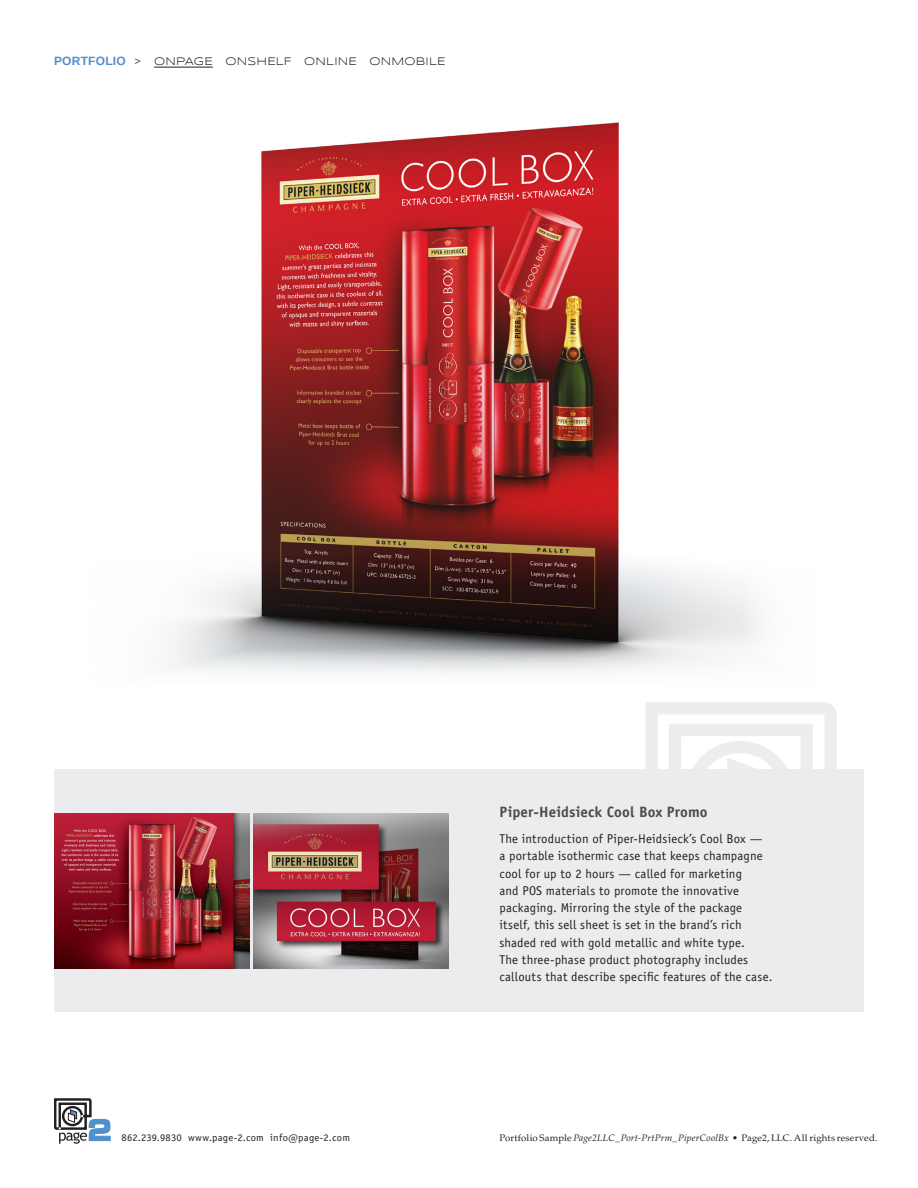
<style>
.page{position:relative;width:918px;height:1188px;background:#fff}
.page>*{position:absolute;margin:0;border:0;box-sizing:border-box;transform-origin:0 0}
.PG2_Head{font:700 15px "Officina Sans Std";letter-spacing:.005em;color:#4b4c4d}
.PG2_Body{font:12.75px/17.2px "Officina Sans Std";letter-spacing:.015em;color:#231f20}
.t1{font:11.25px "Syncopate";letter-spacing:.015em;color:#231f20}
.t2{font:10.2px "Officina Sans Std";letter-spacing:.02em;color:#231f20;scale:1.05 1}
.t3{font:9.3px "Palatino LT Std";letter-spacing:.01em;color:#231f20}
.s1{font-family:"Arimo";font-weight:700;font-size:12px;color:#5090cc}
.s2{font-style:italic}
</style>
<div class="page">
<svg style="left:646px;top:702px;width:191px;height:68px"></svg>
<div style="left:54px;top:770px;width:810px;height:242px;background:#ececee"></div>
<svg style="left:54px;top:1098px;width:56px;height:46px"></svg>
<img style="left:253px;top:813px;width:196px;height:156px">
<img style="left:54px;top:813px;width:196px;height:156px">
<hr style="left:154px;top:67px;width:59px;height:1px;background:#231f20">
<img style="left:167px;top:122px;width:596px;height:552px">
<p class="t1" style="left:54px;top:55px;width:393px"><span class="s1">PORTFOLIO</span> &gt; ONPAGE ONSHELF ONLINE ONMOBILE</p>
<p class="PG2_Head" style="left:500px;top:802px;width:210px">Piper-Heidsieck Cool Box Promo</p>
<p class="PG2_Body" style="left:500px;top:830px;width:275px">The introduction of Piper-Heidsieck’s Cool Box —<br>a portable isothermic case that keeps champagne cool for up to 2 hours — called for marketing<br>and POS materials to promote the innovative packaging. Mirroring the style of the package itself, this sell sheet is set in the brand’s rich shaded red with gold metallic and white type.<br>The three-phase product photography includes callouts that describe specific features of the case.</p>
<p class="t2" style="left:122px;top:1131px;width:219px">862.239.9830 www.page-2.com info@page-2.com</p>
<p class="t3" style="left:500px;top:1132px;width:379px">Portfolio Sample <span class="s2">Page2LLC_Port-PrtPrm_PiperCoolBx</span> • Page2, LLC. All rights reserved.</p>
</div>
